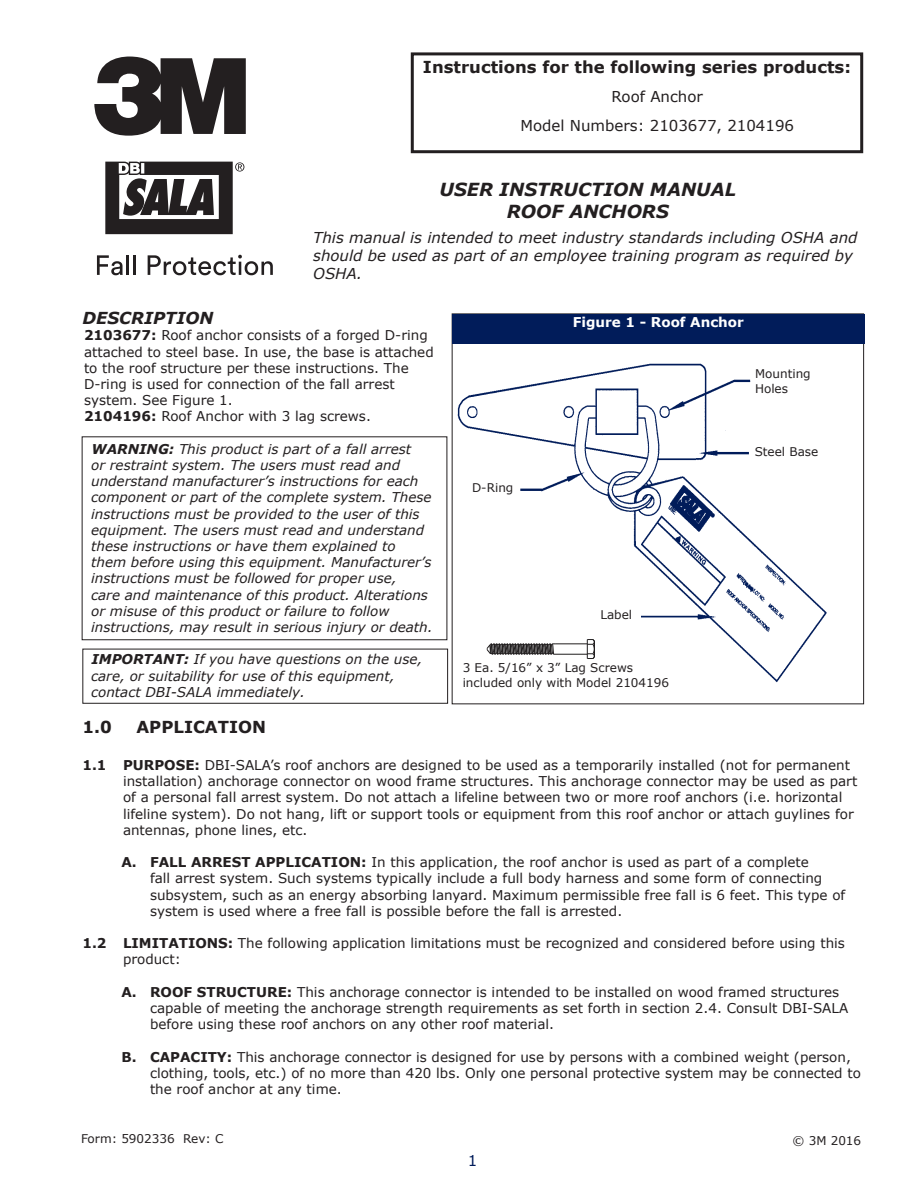
<style>
.page{position:relative;width:918px;height:1188px;background:#fff}
.page>*{position:absolute;margin:0;border:0;box-sizing:border-box;transform-origin:0 0}
.t1{font:italic 700 18px/21.6px "Verdana";color:#231f20;text-align:center}
.t2{font:700 16.5px "Verdana";color:#231f20}
.t3{font:italic 700 16.5px "Verdana";color:#231f20}
.t4{font:italic 15px/18px "Verdana";color:#231f20}
.t5{font:15px/28.8px "Verdana";color:#231f20;text-align:center}
.t6{font:15px "Verdana";color:#011c5a}
.t7{font:13.5px/16.2px "Verdana";color:#231f20}
.t8{font:italic 13.5px/16.2px "Verdana";color:#231f20}
.t9{font:700 13.5px "Verdana";color:#fff}
.t10{font:12px/14.4px "Verdana";color:#231f20}
.s1{font-weight:700}
</style>
<div class="page">
<div style="left:411px;top:52px;width:452px;height:101px;border:3px solid #231f20"></div>
<svg style="left:97px;top:255px;width:26px;height:20px"></svg>
<hr style="left:127px;top:255px;width:2px;height:20px;background:#231f20">
<hr style="left:133px;top:255px;width:3px;height:20px;background:#231f20">
<svg style="left:148px;top:255px;width:125px;height:20px"></svg>
<svg style="left:94px;top:56px;width:152px;height:80px"></svg>
<div style="left:104px;top:160px;width:130px;height:76px;background:linear-gradient(to right,#d9d8d8,#dad9d9)"></div>
<svg style="left:105px;top:162px;width:139px;height:72px"></svg>
<div style="left:82px;top:436px;width:365px;height:204px;border:1px solid #231f20"></div>
<div style="left:82px;top:649px;width:366px;height:55px;border:1px solid #231f20"></div>
<img style="left:454px;top:343px;width:408px;height:340px">
<div style="left:452px;top:314px;width:412px;height:29px;background:#011c5a"></div>
<hr style="left:554px;top:654px;width:33px;height:1px;background:#201d1e">
<hr style="left:555px;top:644px;width:32px;height:1px;background:#201d1e">
<svg style="left:487px;top:639px;width:69px;height:20px"></svg>
<svg style="left:587px;top:639px;width:8px;height:20px"></svg>
<p class="t2" style="left:423px;top:57px;width:430px">Instructions for the following series products:</p>
<p class="t5" style="left:520px;top:82px;width:275px">Roof Anchor<br>Model Numbers: 2103677, 2104196</p>
<h1 class="t1" style="left:439px;top:178px;width:298px">USER INSTRUCTION MANUAL<br>ROOF ANCHORS</h1>
<p class="t4" style="left:313px;top:228px;width:546px">This manual is intended to meet industry standards including OSHA and should be used as part of an employee training program as required by<br>OSHA.</p>
<p class="t9" style="left:573px;top:314px;width:173px">Figure 1 - Roof Anchor</p>
<p class="t3" style="left:82px;top:308px;width:132px">DESCRIPTION</p>
<p class="t7" style="left:84px;top:327px;width:351px"><span class="s1">2103677:</span> Roof anchor consists of a forged D-ring attached to steel base. In use, the base is attached to the roof structure per these instructions. The D-ring is used for connection of the fall arrest system. See Figure 1.<br><span class="s1">2104196:</span> Roof Anchor with 3 lag screws.</p>
<p class="t8" style="left:91px;top:440px;width:343px"><span class="s1">WARNING:</span> This product is part of a fall arrest<br>or restraint system. The users must read and understand manufacturer’s instructions for each component or part of the complete system. These instructions must be provided to the user of this equipment. The users must read and understand these instructions or have them explained to them before using this equipment. Manufacturer’s instructions must be followed for proper use,<br>care and maintenance of this product. Alterations or misuse of this product or failure to follow instructions, may result in serious injury or death.</p>
<p class="t8" style="left:91px;top:651px;width:333px"><span class="s1">IMPORTANT:</span> If you have questions on the use, care, or suitability for use of this equipment, contact DBI‑SALA immediately.</p>
<p class="t2" style="left:82px;top:716px;width:31px">1.0</p>
<p class="t2" style="left:137px;top:716px;width:131px">APPLICATION</p>
<p class="t7" style="left:123px;top:757px;width:736px;text-indent:-40px"><span class="s1">1.1 PURPOSE:</span> DBI‑SALA’s roof anchors are designed to be used as a temporarily installed (not for permanent installation) anchorage connector on wood frame structures. This anchorage connector may be used as part of a personal fall arrest system. Do not attach a lifeline between two or more roof anchors (i.e. horizontal lifeline system). Do not hang, lift or support tools or equipment from this roof anchor or attach guylines for antennas, phone lines, etc.</p>
<p class="t7" style="left:150px;top:854px;width:697px;text-indent:-28px"><span class="s1">A. FALL ARREST APPLICATION:</span> In this application, the roof anchor is used as part of a complete<br>fall arrest system. Such systems typically include a full body harness and some form of connecting subsystem, such as an energy absorbing lanyard. Maximum permissible free fall is 6 feet. This type of system is used where a free fall is possible before the fall is arrested.</p>
<p class="t7" style="left:123px;top:935px;width:723px;text-indent:-40px"><span class="s1">1.2 LIMITATIONS:</span> The following application limitations must be recognized and considered before using this product:</p>
<p class="t7" style="left:150px;top:983px;width:700px;text-indent:-28px"><span class="s1">A. ROOF STRUCTURE:</span> This anchorage connector is intended to be installed on wood framed structures capable of meeting the anchorage strength requirements as set forth in section 2.4. Consult DBI‑SALA before using these roof anchors on any other roof material.</p>
<p class="t7" style="left:150px;top:1048px;width:712px;text-indent:-28px"><span class="s1">B. CAPACITY:</span> This anchorage connector is designed for use by persons with a combined weight (person, clothing, tools, etc.) of no more than 420 lbs. Only one personal protective system may be connected to the roof anchor at any time.</p>
<p class="t10" style="left:755px;top:366px;width:57px">Mounting<br>Holes</p>
<p class="t10" style="left:755px;top:444px;width:65px">Steel Base</p>
<p class="t10" style="left:472px;top:480px;width:43px">D-Ring</p>
<p class="t10" style="left:600px;top:607px;width:33px">Label</p>
<p class="t10" style="left:463px;top:660px;width:208px">3 Ea. 5/16” x 3” Lag Screws included only with Model 2104196</p>
<p class="t10" style="left:81px;top:1131px;width:144px">Form: 5902336 Rev: C</p>
<p class="t6" style="left:468px;top:1151px;width:11px">1</p>
<p class="t10" style="left:793px;top:1133px;width:70px">© 3M 2016</p>
</div>
